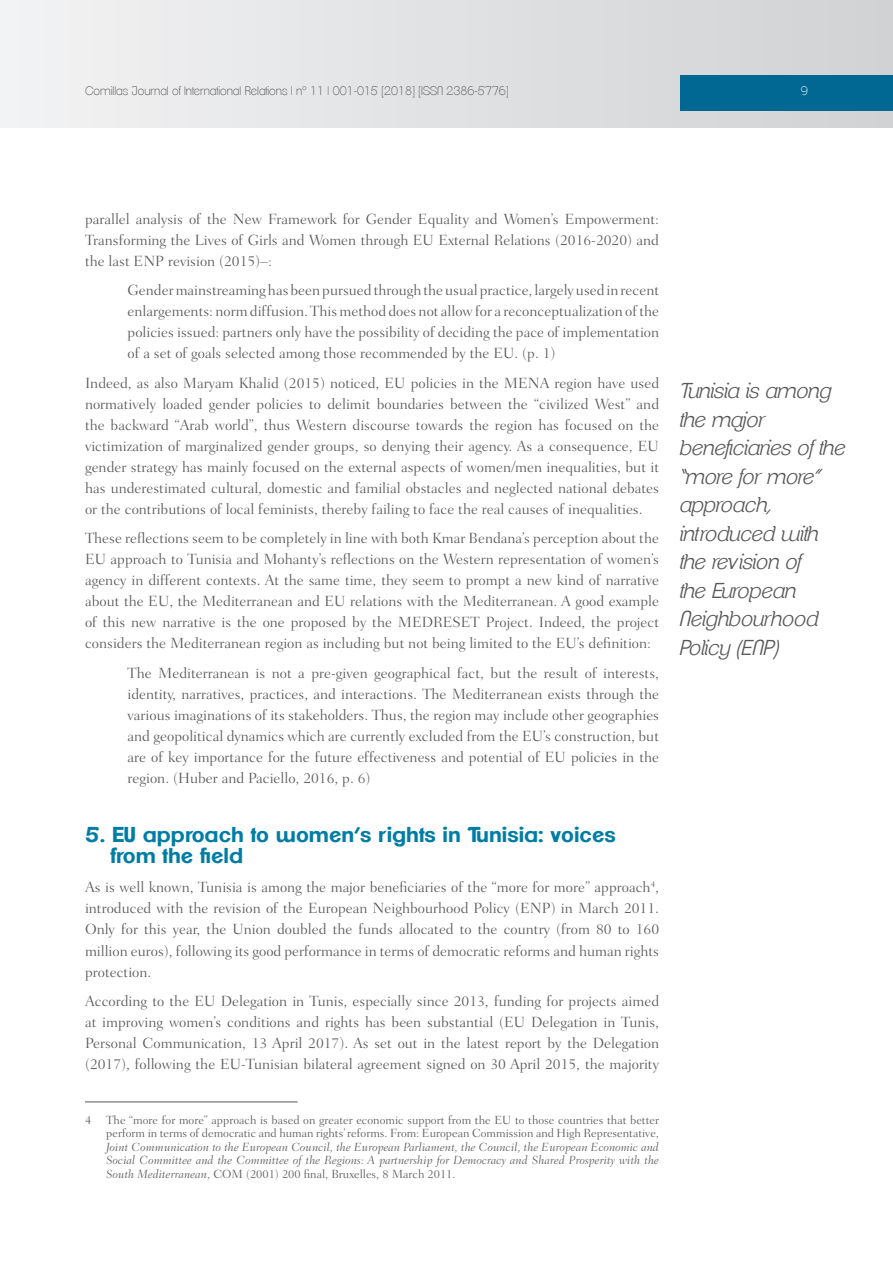
<style>
.page{position:relative;width:893px;height:1263px;background:#fff}
.page>*{position:absolute;margin:0;border:0;box-sizing:border-box;transform-origin:0 0}
.t1{font:italic 300 21px/28.5px "Clemente P Daf";color:#57585a}
.t2{font:700 21px/21px "Clemente P Dam";color:#007da5}
.t3{font:300 15px/21px "Fairfield LH";color:#57585a;text-align:justify}
.t4{font:italic 300 12px/13.5px "Fairfield LH";color:#57585a;text-align:justify}
.t5{font:300 12px/13.5px "Fairfield LH";color:#57585a}
.t6{font:200 12px "Clemente P Dac";color:#57585a}
.t7{font:200 12px "Clemente P Dac";color:#fff}
.s1{font-style:normal}
</style>
<div class="page">
<div style="left:0;top:0;width:893px;height:128px;background:linear-gradient(to right,#f2f3f4,#d0d2d4)"></div>
<div style="left:680px;top:75px;width:213px;height:36px;background:#006893"></div>
<hr style="left:85px;top:1102px;width:213px;height:1px;background:#57585a">
<p class="t6" style="left:85px;top:83px;width:425px">Comillas Journal of International Relations | nº 11 | 001-015 [2018] [ISSN 2386-5776]</p>
<p class="t7" style="left:801px;top:83px;width:8px">9</p>
<p class="t3" style="left:85px;top:208px;width:576px">parallel analysis of the New Framework for Gender Equality and Women’s Empowerment:<br>Transforming the Lives of Girls and Women through EU External Relations (2016-2020) and the last ENP revision (2015)–:</p>
<p class="t3" style="left:128px;top:280px;width:533px">Gender mainstreaming has been pursued through the usual practice, largely used in recent enlargements: norm diffusion. This method does not allow for a reconceptualization of the policies issued: partners only have the possibility of deciding the pace of implementation of a set of goals selected among those recommended by the EU. (p. 1)</p>
<p class="t3" style="left:85px;top:372px;width:576px">Indeed, as also Maryam Khalid (2015) noticed, EU policies in the MENA region have used normatively loaded gender policies to delimit boundaries between the “civilized West” and the backward “Arab world”, thus Western discourse towards the region has focused on the victimization of marginalized gender groups, so denying their agency. As a consequence, EU gender strategy has mainly focused on the external aspects of women/men inequalities, but it has underestimated cultural, domestic and familial obstacles and neglected national debates or the contributions of local feminists, thereby failing to face the real causes of inequalities.</p>
<p class="t3" style="left:85px;top:528px;width:576px">These reflections seem to be completely in line with both Kmar Bendana’s perception about the EU approach to Tunisia and Mohanty’s reflections on the Western representation of women’s agency in different contexts. At the same time, they seem to prompt a new kind of narrative about the EU, the Mediterranean and EU relations with the Mediterranean. A good example of this new narrative is the one proposed by the MEDRESET Project. Indeed, the project considers the Mediterranean region as including but not being limited to the EU’s definition:</p>
<p class="t3" style="left:128px;top:663px;width:533px">The Mediterranean is not a pre-given geographical fact, but the result of interests, identity, narratives, practices, and interactions. The Mediterranean exists through the various imaginations of its stakeholders. Thus, the region may include other geographies and geopolitical dynamics which are currently excluded from the EU’s construction, but are of key importance for the future effectiveness and potential of EU policies in the region. (Huber and Paciello, 2016, p. 6)</p>
<h1 class="t2" style="left:111px;top:824px;width:507px;text-indent:-26px">5. EU approach to women’s rights in Tunisia: voices from the field</h1>
<p class="t3" style="left:85px;top:877px;width:576px">As is well known, Tunisia is among the major beneficiaries of the “more for more” approach<sup>4</sup>, introduced with the revision of the European Neighbourhood Policy (ENP) in March 2011.<br>Only for this year, the Union doubled the funds allocated to the country (from 80 to 160 million euros), following its good performance in terms of democratic reforms and human rights protection.</p>
<p class="t3" style="left:85px;top:991px;width:576px">According to the EU Delegation in Tunis, especially since 2013, funding for projects aimed at improving women’s conditions and rights has been substantial (EU Delegation in Tunis, Personal Communication, 13 April 2017). As set out in the latest report by the Delegation (2017), following the EU-Tunisian bilateral agreement signed on 30 April 2015, the majority</p>
<p class="t5" style="left:85px;top:1113px;width:8px">4</p>
<p class="t5" style="left:106px;top:1113px;width:554px">The “more for more” approach is based on greater economic support from the EU to those countries that better perform in terms of democratic and human rights’ reforms. From: European Commission and High Representative,</p>
<p class="t4" style="left:106px;top:1140px;width:554px">Joint Communication to the European Council, the European Parliament, the Council, the European Economic and Social Committee and the Committee of the Regions: A partnership for Democracy and Shared Prosperity with the South Mediterranean<span class="s1">, COM (2001) 200 final, Bruxelles, 8 March 2011.</span></p>
<h1 class="t1" style="left:680px;top:376px;width:167px">Tunisia is among the major beneficiaries of the “more for more” approach, introduced with the revision of<br>the European<br>Neighbourhood<br>Policy (ENP)</h1>
</div>
